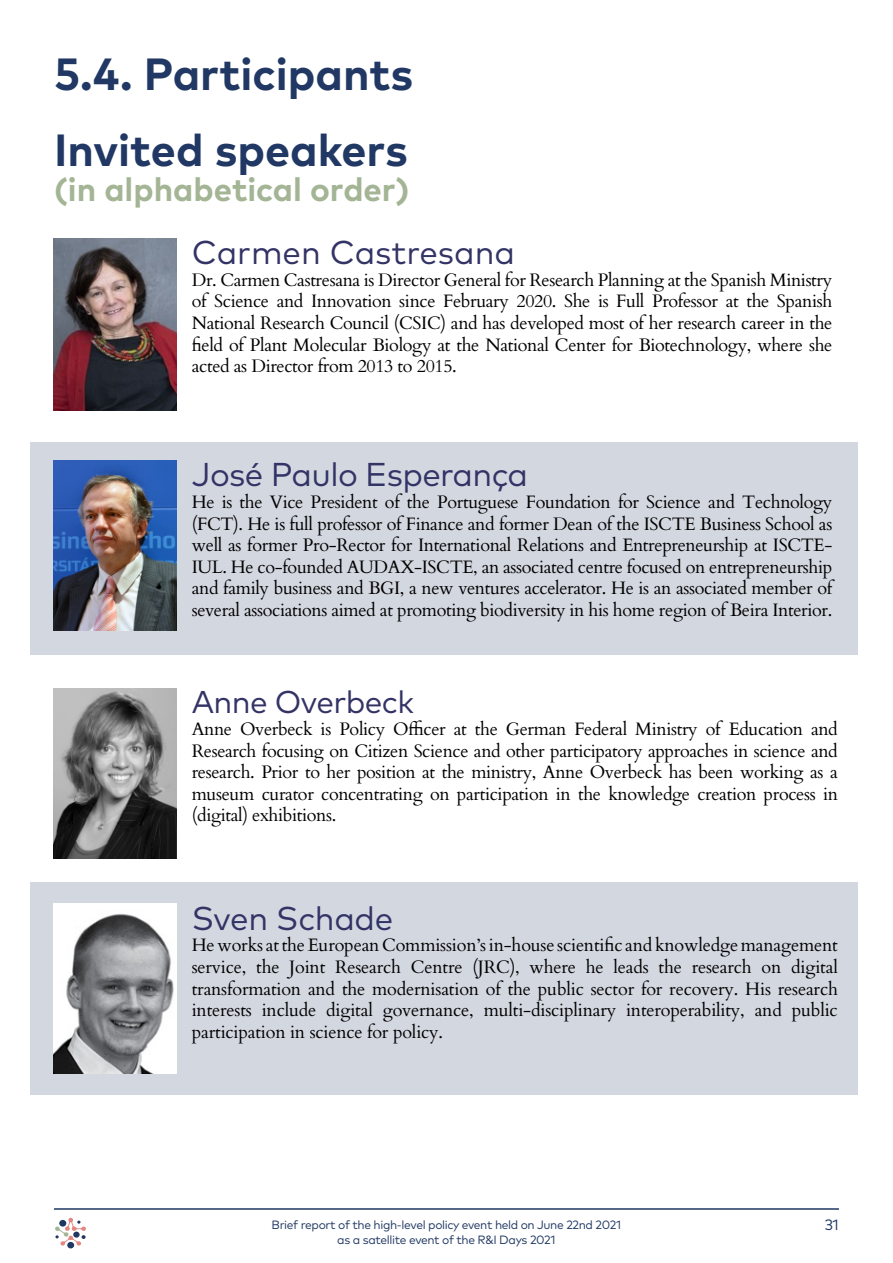
<style>
.page{position:relative;width:893px;height:1263px;background:#fff}
.page>*{position:absolute;margin:0;border:0;box-sizing:border-box;transform-origin:0 0}
.t1{font:700 45px "Mark Pro";color:#203863}
.t2{font:33px "Mark Pro";letter-spacing:-.01em;color:#336}
.t3{font:700 33px "Mark Pro";color:#a3b594}
.t4{font:31.5px "Mark Pro";letter-spacing:-.02em;color:#336}
.t5{font:18px/21.6px "Cardo";letter-spacing:-.02em;color:#000;text-align:justify}
.t6{font:15px "Mark Pro";color:#203863}
.t7{font:12px/15px "Mark Pro";letter-spacing:-.03em;color:#203863;text-align:center}
</style>
<div class="page">
<hr style="left:54px;top:1208px;width:785px;height:2px;background:#203863">
<div style="left:67px;top:1242px;width:7px;height:6px;background:#213863;border-radius:50%"></div>
<svg style="left:55px;top:1218px;width:31px;height:28px"></svg>
<div style="left:30px;top:882px;width:828px;height:213px;background:#d3d7e0"></div>
<img style="left:53px;top:904px;width:124px;height:170px">
<img style="left:53px;top:238px;width:124px;height:172px">
<div style="left:30px;top:443px;width:828px;height:212px;background:#d3d7e0"></div>
<img style="left:53px;top:460px;width:124px;height:170px">
<img style="left:53px;top:688px;width:124px;height:170px">
<h1 class="t1" style="left:54px;top:39px;width:361px">5.4. Participants</h1>
<h1 class="t1" style="left:54px;top:116px;width:355px">Invited speakers</h1>
<h2 class="t3" style="left:54px;top:164px;width:357px">(in alphabetical order)</h2>
<h2 class="t2" style="left:192px;top:228px;width:325px">Carmen Castresana</h2>
<p class="t5" style="left:192px;top:268px;width:642px">Dr. Carmen Castresana is Director General for Research Planning at the Spanish Ministry of Science and Innovation since February 2020. She is Full Professor at the Spanish National Research Council (CSIC) and has developed most of her research career in the field of Plant Molecular Biology at the National Center for Biotechnology, where she acted as Director from 2013 to 2015.</p>
<h2 class="t2" style="left:192px;top:450px;width:338px">José Paulo Esperança</h2>
<p class="t5" style="left:192px;top:490px;width:642px">He is the Vice President of the Portuguese Foundation for Science and Technology (FCT). He is full professor of Finance and former Dean of the ISCTE Business School as well as former Pro-Rector for International Relations and Entrepreneurship at ISCTE-IUL. He co-founded AUDAX-ISCTE, an associated centre focused on entrepreneurship and family business and BGI, a new ventures accelerator. He is an associated member of several associations aimed at promoting biodiversity in his home region of Beira Interior.</p>
<h3 class="t4" style="left:192px;top:678px;width:224px">Anne Overbeck</h3>
<p class="t5" style="left:192px;top:717px;width:648px">Anne Overbeck is Policy Officer at the German Federal Ministry of Education and Research focusing on Citizen Science and other participatory approaches in science and research. Prior to her position at the ministry, Anne Overbeck has been working as a museum curator concentrating on participation in the knowledge creation process in (digital) exhibitions.</p>
<h2 class="t2" style="left:192px;top:893px;width:203px">Sven Schade</h2>
<p class="t5" style="left:192px;top:933px;width:648px">He works at the European Commission’s in-house scientific and knowledge management service, the Joint Research Centre (JRC), where he leads the research on digital transformation and the modernisation of the public sector for recovery. His research interests include digital governance, multi-disciplinary interoperability, and public participation in science for policy.</p>
<p class="t7" style="left:272px;top:1216px;width:351px">Brief report of the high-level policy event held on June 22nd 2021 as a satellite event of the R&amp;I Days 2021</p>
<p class="t6" style="left:825px;top:1213px;width:16px">31</p>
</div>
